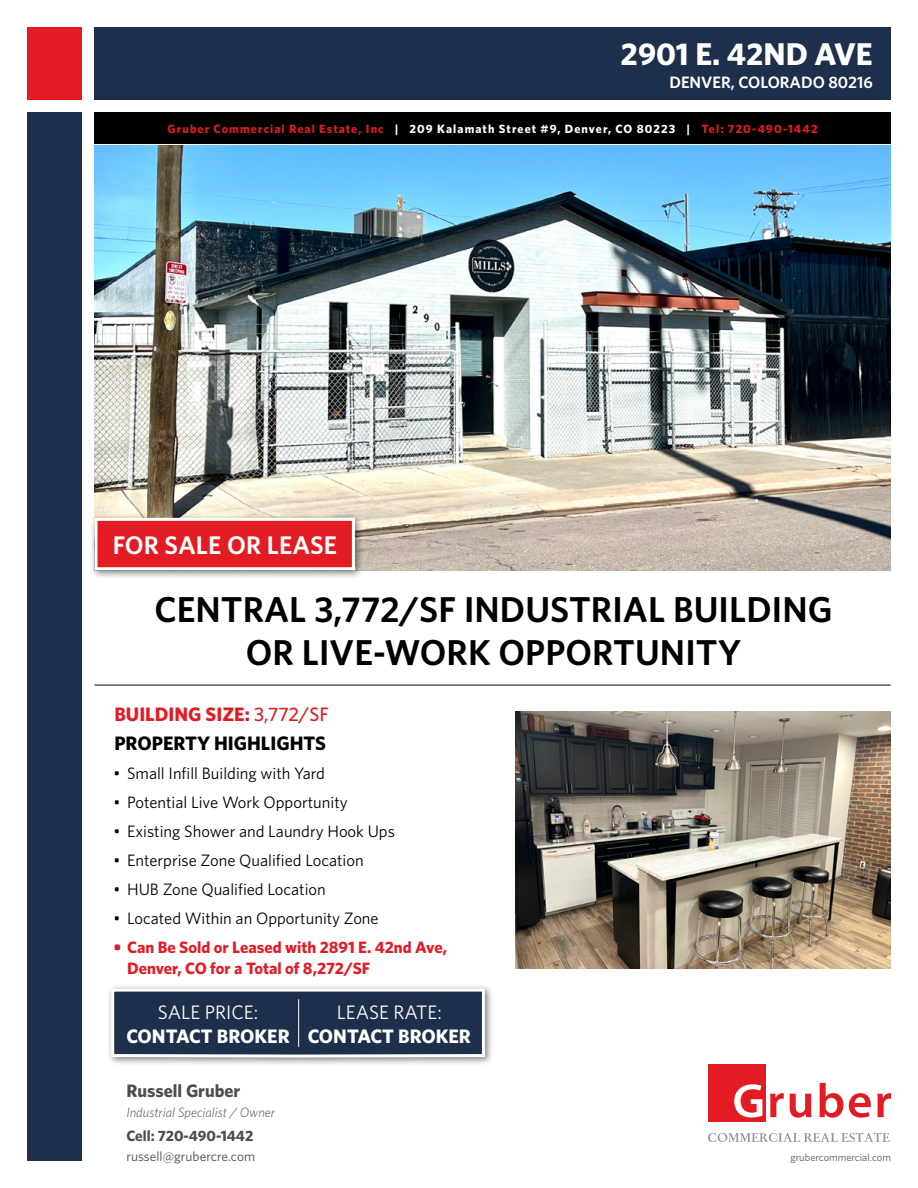
<style>
.page{position:relative;width:918px;height:1188px;background:#fff}
.page>*{position:absolute;margin:0;border:0;box-sizing:border-box;transform-origin:0 0}
.t1{font:600 36px/43.2px "Whitney";letter-spacing:.005em;color:#000;text-align:center}
.t2{font:700 31.5px "Whitney";color:#fff}
.t3{font:600 25.5px "Whitney";letter-spacing:.005em;color:#fff}
.t4{font:700 19.5px "Whitney";color:#fff}
.t5{font:700 19.5px "Whitney";color:#e31b23}
.t6{font:19.5px "Whitney";color:#fff}
.t7{font:700 19.5px "Whitney";color:#000}
.t8{font:700 18px "Whitney";color:#4d4d4f}
.t9{font:16.5px "Whitney";color:#000}
.t10{font:700 16.5px/21px "Whitney";color:#e31c24}
.t11{font:600 16.5px "Whitney";color:#fff}
.t12{font:700 15px "Whitney";color:#4d4d4f}
.t13{font:italic 300 13.5px "Whitney";color:#4d4d4f}
.t14{font:13.5px "Whitney";color:#4d4d4f}
.t15{font:700 12px "Whitney";letter-spacing:.09em;color:#e31b23}
.t16{font:10.5px "Whitney";color:#58595b}
.s1{color:#fff}
.s2{font-weight:500}
</style>
<div class="page">
<hr style="left:94px;top:685px;width:797px;height:1px;background:#000">
<img style="left:94px;top:146px;width:797px;height:424px">
<div style="left:27px;top:113px;width:55px;height:1048px;background:#1e2f4b"></div>
<div style="left:94px;top:27px;width:797px;height:73px;background:#1e2f4b"></div>
<div style="left:94px;top:113px;width:797px;height:31px;background:#000"></div>
<div style="left:27px;top:27px;width:55px;height:73px;background:#e31b23"></div>
<img style="left:515px;top:711px;width:376px;height:257px">
<div style="left:708px;top:1064px;width:58px;height:58px;background:#e31c24"></div>
<svg style="left:734px;top:1084px;width:28px;height:33px"></svg>
<svg style="left:770px;top:1093px;width:14px;height:24px"></svg>
<svg style="left:790px;top:1094px;width:21px;height:24px"></svg>
<svg style="left:819px;top:1083px;width:24px;height:35px"></svg>
<svg style="left:849px;top:1093px;width:22px;height:25px"></svg>
<svg style="left:877px;top:1093px;width:14px;height:24px"></svg>
<svg style="left:708px;top:1133px;width:182px;height:9px"></svg>
<div style="left:90px;top:513px;width:274px;height:67px;background:#000;opacity:.5"></div>
<svg style="left:93px;top:516px;width:265px;height:56px;background:#e24349"></svg>
<div style="left:106px;top:984px;width:388px;height:83px;background:#000;opacity:.5"></div>
<svg style="left:110px;top:987px;width:376px;height:72px;background:#3c4b63"></svg>
<hr style="left:298px;top:999px;width:1px;height:48px;background:#fff">
<h2 class="t2" style="left:621px;top:33px;width:254px">2901 E. 42ND AVE</h2>
<p class="t11" style="left:669px;top:71px;width:205px">DENVER, COLORADO 80216</p>
<p class="t15" style="left:168px;top:121px;width:652px">Gruber Commercial Real Estate, Inc <span class="s1">| 209 Kalamath Street #9, Denver, CO 80223 |</span> Tel: 720-490-1442</p>
<h3 class="t3" style="left:113px;top:528px;width:226px">FOR SALE OR LEASE</h3>
<h1 class="t1" style="left:154px;top:587px;width:680px">CENTRAL 3,772/SF INDUSTRIAL BUILDING<br>OR LIVE-WORK OPPORTUNITY</h1>
<p class="t5" style="left:114px;top:701px;width:216px">BUILDING SIZE: <span class="s2">3,772/SF</span></p>
<p class="t7" style="left:114px;top:730px;width:213px">PROPERTY HIGHLIGHTS</p>
<p class="t9" style="left:114px;top:762px;width:213px">• Small Infill Building with Yard</p>
<p class="t9" style="left:114px;top:791px;width:236px">• Potential Live Work Opportunity</p>
<p class="t9" style="left:114px;top:820px;width:283px">• Existing Shower and Laundry Hook Ups</p>
<p class="t9" style="left:114px;top:849px;width:252px">• Enterprise Zone Qualified Location</p>
<p class="t9" style="left:114px;top:878px;width:214px">• HUB Zone Qualified Location</p>
<p class="t9" style="left:114px;top:907px;width:267px">• Located Within an Opportunity Zone</p>
<p class="t10" style="left:127px;top:937px;width:321px;text-indent:-13px">• Can Be Sold or Leased with 2891 E. 42nd Ave,<br>Denver, CO for a Total of 8,272/SF</p>
<p class="t6" style="left:158px;top:1000px;width:102px">SALE PRICE:</p>
<p class="t4" style="left:126px;top:1023px;width:165px">CONTACT BROKER</p>
<p class="t6" style="left:337px;top:1000px;width:107px">LEASE RATE:</p>
<p class="t4" style="left:308px;top:1023px;width:165px">CONTACT BROKER</p>
<p class="t8" style="left:126px;top:1079px;width:115px">Russell Gruber</p>
<p class="t13" style="left:126px;top:1103px;width:150px">Industrial Specialist / Owner</p>
<p class="t12" style="left:126px;top:1126px;width:129px">Cell: 720-490-1442</p>
<p class="t14" style="left:126px;top:1148px;width:130px">russell@grubercre.com</p>
<p class="t16" style="left:790px;top:1151px;width:102px">grubercommercial.com</p>
</div>
